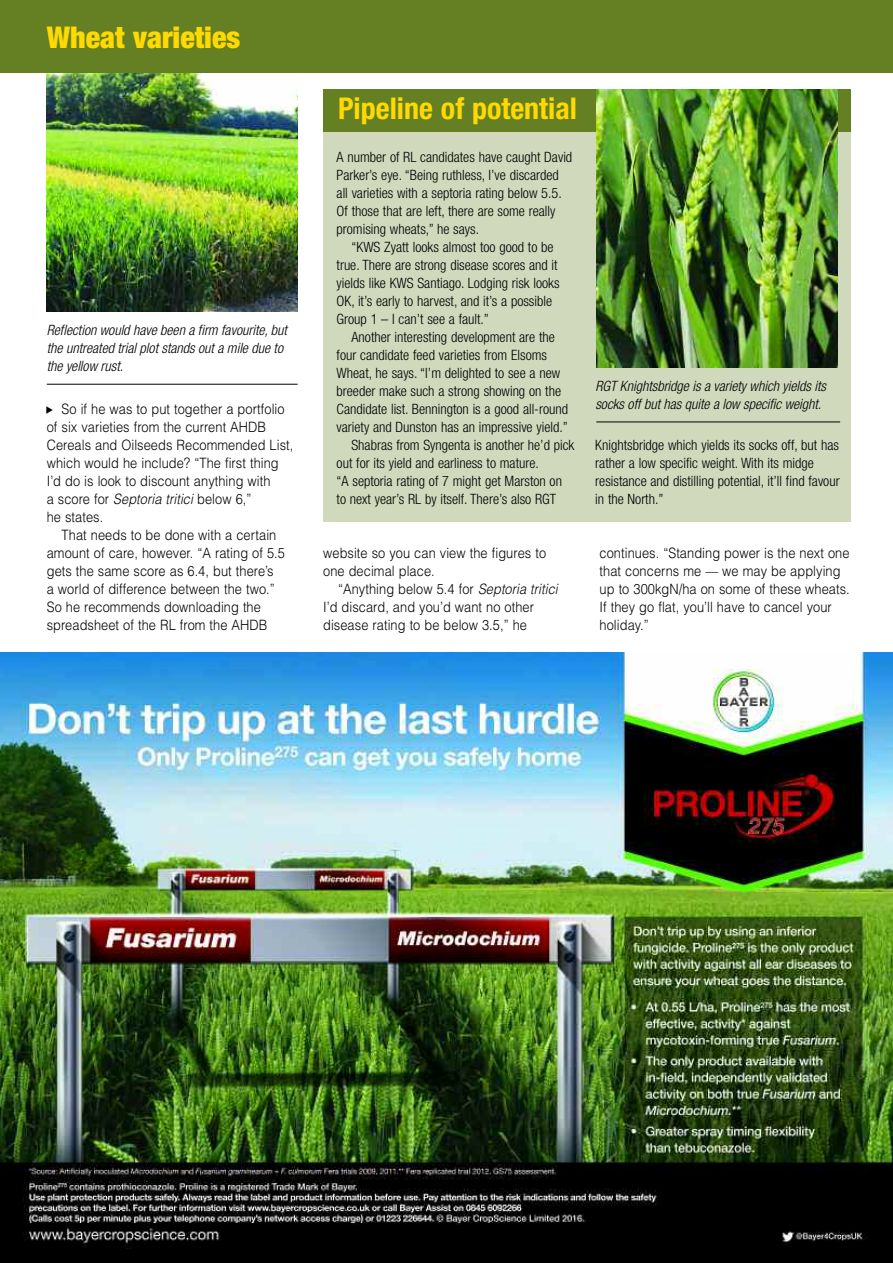
<style>
.page{position:relative;width:893px;height:1263px;background:#fff}
.page>*{position:absolute;margin:0;border:0;box-sizing:border-box;transform-origin:0 0}
.t1{font:700 condensed 30px "Helvetica Neue";color:#ffd902}
.t2{font:900 condensed 30px "Helvetica Neue";color:#ffd902}
.t3{font:300 condensed 14.25px/18px "Helvetica Neue";color:#000}
.t4{font:300 14.25px/18px "Helvetica";letter-spacing:.005em;color:#000;scale:.9 1}
.t5{font:italic 300 condensed 14.25px/18px "Helvetica Neue";color:#000}
.s1{font-style:italic}
</style>
<div class="page">
<img style="left:0;top:653px;width:893px;height:610px">
<div style="left:323px;top:131px;width:527px;height:391px;background:#d1d9bd"></div>
<div style="left:323px;top:89px;width:527px;height:43px;background:#648022"></div>
<img style="left:596px;top:90px;width:241px;height:278px">
<hr style="left:596px;top:422px;width:244px;height:1px;background:#000">
<img style="left:47px;top:72px;width:251px;height:240px">
<hr style="left:47px;top:384px;width:251px;height:1px;background:#000">
<div style="left:0;top:0;width:893px;height:72px;background:#648022"></div>
<h1 class="t2" style="left:47px;top:27px;width:195px">Wheat varieties</h1>
<p class="t5" style="left:47px;top:322px;width:242px">Reflection would have been a firm favourite, but the untreated trial plot stands out a mile due to the yellow rust.</p>
<p class="t4" style="left:47px;top:400px;width:276px;text-indent:15px">So if he was to put together a portfolio of six varieties from the current AHDB Cereals and Oilseeds Recommended List, which would he include? “The first thing I’d do is look to discount anything with<br>a score for <span class="s1">Septoria tritici</span> below 6,”<br>he states.</p>
<p class="t4" style="left:47px;top:526px;width:266px;text-indent:15px">That needs to be done with a certain amount of care, however. “A rating of 5.5 gets the same score as 6.4, but there’s<br>a world of difference between the two.” So he recommends downloading the spreadsheet of the RL from the AHDB</p>
<h1 class="t1" style="left:338px;top:97px;width:240px">Pipeline of potential</h1>
<p class="t3" style="left:337px;top:149px;width:237px">A number of RL candidates have caught David Parker’s eye. “Being ruthless, I’ve discarded all varieties with a septoria rating below 5.5.<br>Of those that are left, there are some really promising wheats,” he says.</p>
<p class="t3" style="left:337px;top:239px;width:224px;text-indent:15px">“KWS Zyatt looks almost too good to be true. There are strong disease scores and it yields like KWS Santiago. Lodging risk looks OK, it’s early to harvest, and it’s a possible Group 1 – I can’t see a fault.”</p>
<p class="t3" style="left:351px;top:329px;width:205px">Another interesting development are the</p>
<p class="t3" style="left:337px;top:347px;width:212px">four candidate feed varieties from Elsoms</p>
<p class="t3" style="left:337px;top:365px;width:225px">Wheat, he says. “I’m delighted to see a new</p>
<p class="t3" style="left:337px;top:383px;width:226px">breeder make such a strong showing on the</p>
<p class="t3" style="left:337px;top:401px;width:233px">Candidate list. Bennington is a good all-round</p>
<p class="t3" style="left:337px;top:419px;width:233px">variety and Dunston has an impressive yield.”</p>
<p class="t3" style="left:351px;top:437px;width:224px">Shabras from Syngenta is another he’d pick</p>
<p class="t3" style="left:337px;top:455px;width:204px">out for its yield and earliness to mature.</p>
<p class="t3" style="left:337px;top:473px;width:227px">“A septoria rating of 7 might get Marston on</p>
<p class="t3" style="left:337px;top:491px;width:221px">to next year’s RL by itself. There’s also RGT</p>
<p class="t4" style="left:323px;top:544px;width:249px">website so you can view the figures to one decimal place.</p>
<p class="t4" style="left:323px;top:580px;width:262px;text-indent:15px">“Anything below 5.4 for <span class="s1">Septoria tritici<br></span>I’d discard, and you’d want no other disease rating to be below 3.5,” he</p>
<p class="t5" style="left:595px;top:378px;width:232px">RGT Knightsbridge is a variety which yields its socks off but has quite a low specific weight.</p>
<p class="t3" style="left:595px;top:437px;width:246px">Knightsbridge which yields its socks off, but has rather a low specific weight. With its midge resistance and distilling potential, it’ll find favour in the North.”</p>
<p class="t4" style="left:600px;top:544px;width:280px">continues. “Standing power is the next one that concerns me –– we may be applying up to 300kgN/ha on some of these wheats.<br>If they go flat, you’ll have to cancel your holiday.”</p>
</div>
